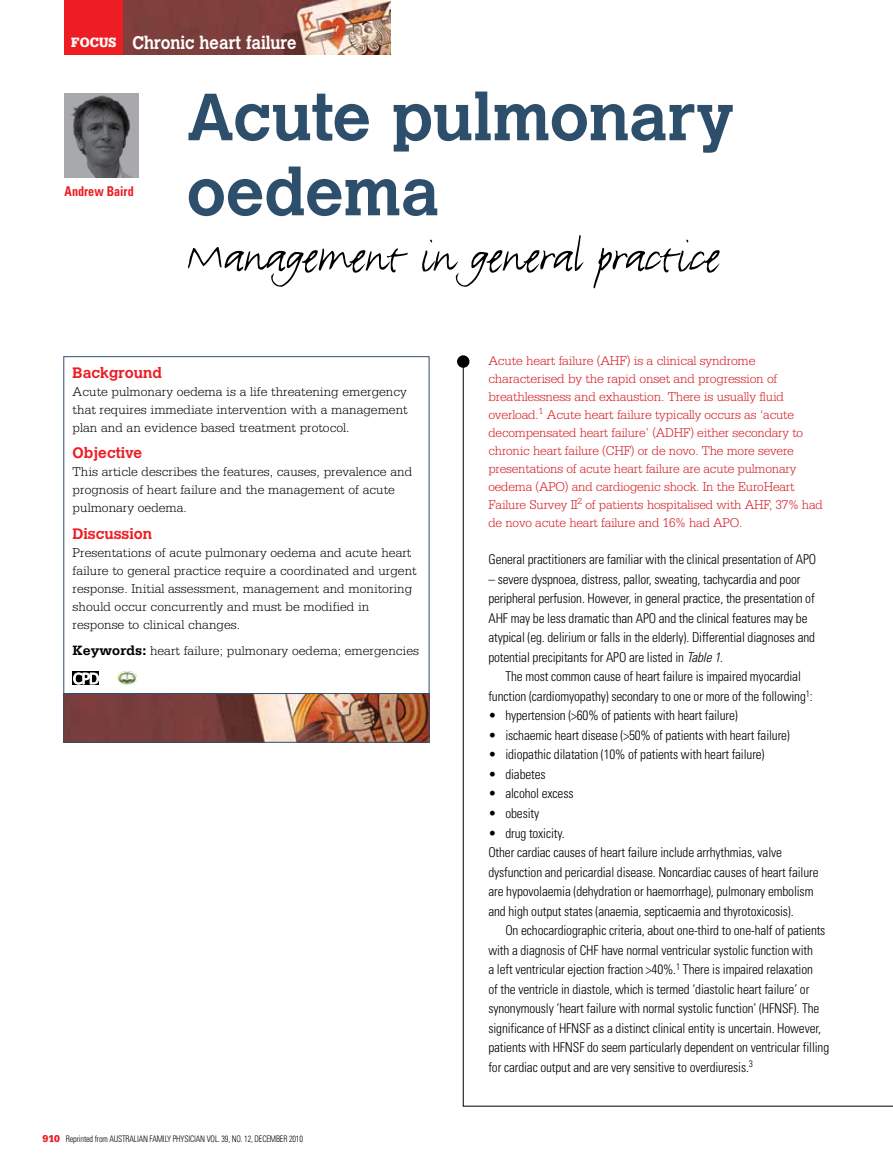
<style>
.page{position:relative;width:893px;height:1170px;background:#fff}
.page>*{position:absolute;margin:0;border:0;box-sizing:border-box;transform-origin:0 0}
.t1{font:700 66px/75px "Calvert";letter-spacing:-.01em;color:#2e4f6c}
.t2{font:51px "FF Justlefthand";letter-spacing:-.01em;color:#000}
.t3{font:700 18px "Calvert";color:#fff;scale:.9 1}
.t4{font:700 15px "Calvert";color:#ed1d24}
.t5{font:300 condensed 13.5px/19.5px "Univers LT";letter-spacing:-.01em;color:#000}
.t6{font:300 13.5px/18px "Serifa LT";color:#000}
.t7{font:300 13.5px/18px "Serifa LT";letter-spacing:-.015em;color:#d71920}
.t8{font:700 condensed 13.5px "Univers LT";color:#ed1d24;scale:.9 1}
.t9{font:300 condensed 9px "Univers LT";letter-spacing:-.015em;color:#000;scale:.9 1}
.s1{font-family:"Serifa LT";font-weight:900;font-size:14.25px}
.s2{font-weight:700;font-size:14.25px}
.s3{font-family:"Serifa LT";font-weight:900;font-stretch:normal;font-size:10.5px;color:#ed1d24}
.s4{font-style:italic}
</style>
<div class="page">
<svg style="left:462px;top:364px;width:431px;height:742px"></svg>
<div style="left:457px;top:355px;width:12px;height:13px;background:#000;border-radius:50%"></div>
<svg style="left:73px;top:671px;width:26px;height:14px"></svg>
<svg style="left:73px;top:672px;width:26px;height:12px"></svg>
<img style="left:118px;top:671px;width:18px;height:13px">
<div style="left:117px;top:671px;width:20px;height:14px;border:1px solid #fff;border-radius:50%"></div>
<img style="left:65px;top:695px;width:362px;height:45px">
<div style="left:63px;top:693px;width:366px;height:49px;border:1px solid #2e4f6c"></div>
<img style="left:65px;top:94px;width:74px;height:84px">
<img style="left:123px;top:0;width:267px;height:55px">
<div style="left:65px;top:0;width:58px;height:55px;background:#ed1d24"></div>
<h3 class="t3" style="left:71px;top:31px;width:252px"><span class="s1">FOCUS</span> Chronic heart failure</h3>
<p class="t8" style="left:65px;top:183px;width:78px">Andrew Baird</p>
<h1 class="t1" style="left:186px;top:78px;width:549px">Acute pulmonary oedema</h1>
<h2 class="t2" style="left:186px;top:224px;width:535px">Management in general practice</h2>
<p class="t4" style="left:73px;top:363px;width:91px">Background</p>
<p class="t6" style="left:73px;top:382px;width:337px;text-align:justify">Acute pulmonary oedema is a life threatening emergency that requires immediate intervention with a management plan and an evidence based treatment protocol.</p>
<p class="t4" style="left:73px;top:443px;width:71px">Objective</p>
<p class="t6" style="left:73px;top:463px;width:341px">This article describes the features, causes, prevalence and prognosis of heart failure and the management of acute pulmonary oedema.</p>
<p class="t4" style="left:73px;top:524px;width:81px">Discussion</p>
<p class="t6" style="left:73px;top:543px;width:345px">Presentations of acute pulmonary oedema and acute heart failure to general practice require a coordinated and urgent response. Initial assessment, management and monitoring should occur concurrently and must be modified in response to clinical changes.</p>
<p class="t6" style="left:73px;top:642px;width:348px"><span class="s2">Keywords:</span> heart failure; pulmonary oedema; emergencies</p>
<p class="t9" style="left:43px;top:1133px;width:291px"><span class="s3">910</span> Reprinted from Australian Family Physician Vol. 39, No. 12, december 2010</p>
<p class="t7" style="left:488px;top:351px;width:336px">Acute heart failure (AHF) is a clinical syndrome characterised by the rapid onset and progression of breathlessness and exhaustion. There is usually fluid overload.<sup>1</sup> Acute heart failure typically occurs as ‘acute decompensated heart failure’ (ADHF) either secondary to chronic heart failure (CHF) or de novo. The more severe presentations of acute heart failure are acute pulmonary oedema (APO) and cardiogenic shock. In the EuroHeart Failure Survey II<sup>2</sup> of patients hospitalised with AHF, 37% had de novo acute heart failure and 16% had APO.</p>
<p class="t5" style="left:488px;top:550px;width:328px">General practitioners are familiar with the clinical presentation of APO</p>
<p class="t5" style="left:488px;top:569px;width:328px">– severe dyspnoea, distress, pallor, sweating, tachycardia and poor peripheral perfusion. However, in general practice, the presentation of AHF may be less dramatic than APO and the clinical features may be atypical (eg. delirium or falls in the elderly). Differential diagnoses and potential precipitants for APO are listed in <span class="s4">Table 1</span>.<br>The most common cause of heart failure is impaired myocardial function (cardiomyopathy) secondary to one or more of the following<sup>1</sup>:</p>
<p class="t5" style="left:488px;top:706px;width:251px">• hypertension (&gt;60% of patients with heart failure)</p>
<p class="t5" style="left:488px;top:725px;width:303px">• ischaemic heart disease (&gt;50% of patients with heart failure)</p>
<p class="t5" style="left:488px;top:745px;width:278px">• idiopathic dilatation (10% of patients with heart failure)</p>
<p class="t5" style="left:488px;top:764px;width:59px">• diabetes</p>
<p class="t5" style="left:488px;top:784px;width:87px">• alcohol excess</p>
<p class="t5" style="left:488px;top:803px;width:52px">• obesity</p>
<p class="t5" style="left:488px;top:822px;width:342px">• drug toxicity.<br>Other cardiac causes of heart failure include arrhythmias, valve dysfunction and pericardial disease. Noncardiac causes of heart failure are hypovolaemia (dehydration or haemorrhage), pulmonary embolism and high output states (anaemia, septicaemia and thyrotoxicosis).<br>On echocardiographic criteria, about one-third to one-half of patients with a diagnosis of CH F have normal ventricular systolic function with<br>a left ventricular ejection fraction &gt;40%.<sup>1</sup> There is impaired relaxation<br>of the ventricle in diastole, which is termed ‘diastolic heart failure’ or synonymously ‘heart failure with normal systolic function’ (HFNSF). The significance of HFNSF as a distinct clinical entity is uncertain. However, patients with HFNSF do seem particularly dependent on ventricular filling for cardiac output and are very sensitive to overdiuresis.<sup>3</sup></p>
</div>
